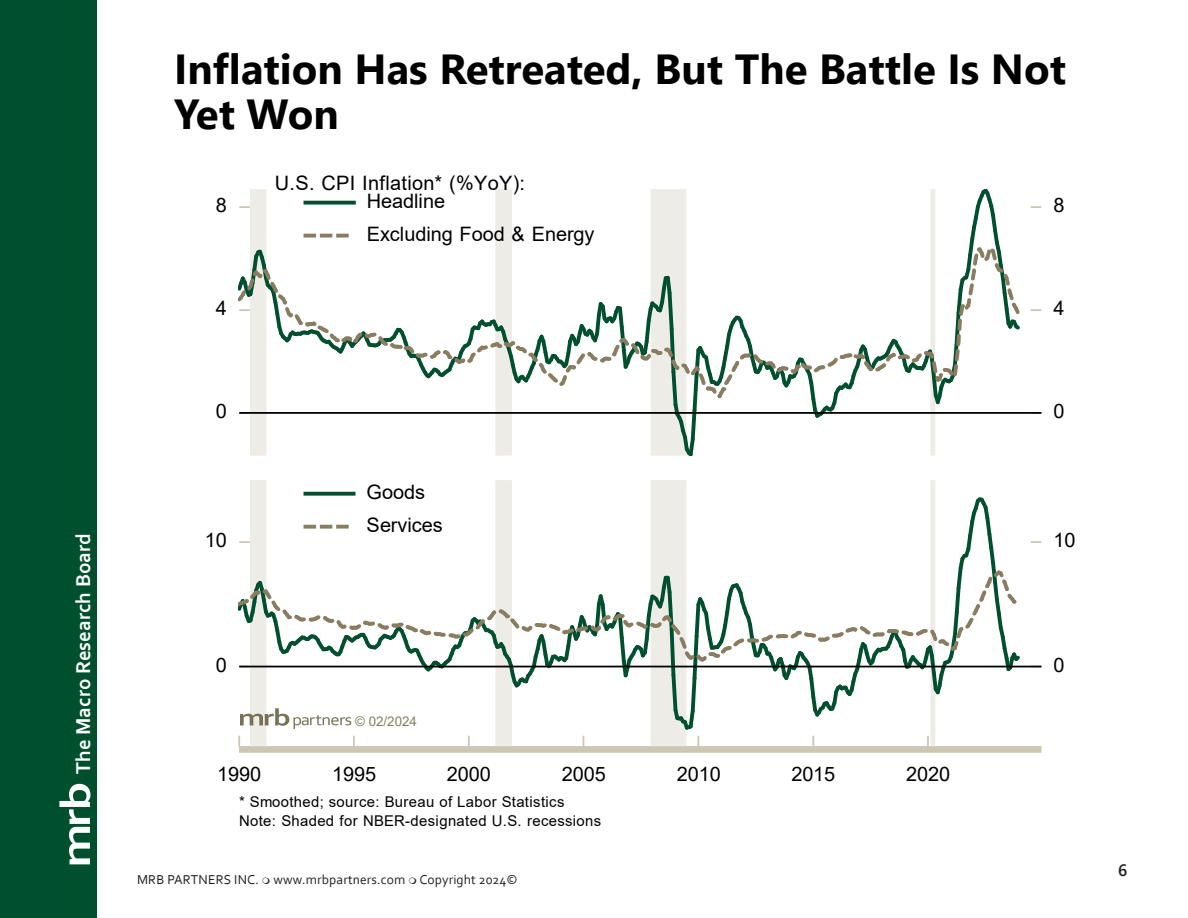
<style>
.page{position:relative;width:1188px;height:918px;background:#fff}
.page>*{position:absolute;margin:0;border:0;box-sizing:border-box;transform-origin:0 0}
.t1{font:700 43.2px "Corbel";color:#fff;scale:1.2 1}
.Paragraph_Style_1{font:700 42px/45px "Segoe UI";color:#000}
.t2{font:700 21px "Corbel";color:#fff}
.t3{font:19.95px/33px "Arial";letter-spacing:-.005em;color:#000}
.t4{font:19.95px "Arial";letter-spacing:.015em;color:#000}
.t5{font:600 16.5px "Segoe UI";color:#231f20}
.t6{font:14.85px/19px "Arial";letter-spacing:.025em;color:#000}
.t7{font:13.5px "Corbel";letter-spacing:.01em;color:#231f20}
.Slug{font:13.35px "Arial";color:#887e60}
.s1{font-size:43.2px}
</style>
<div class="page">
<div style="left:0;top:0;width:97px;height:918px;background:#00502f"></div>
<svg style="left:1031px;top:309px;width:10px;height:2px"></svg>
<svg style="left:1031px;top:206px;width:10px;height:2px"></svg>
<hr style="left:239px;top:412px;width:802px;height:2px;background:#000">
<svg style="left:238px;top:189px;width:785px;height:267px"></svg>
<div style="left:251px;top:481px;width:15px;height:265px;background:#edece7"></div>
<div style="left:496px;top:481px;width:15px;height:265px;background:#edece7"></div>
<div style="left:651px;top:481px;width:35px;height:265px;background:#edece7"></div>
<div style="left:931px;top:480px;width:4px;height:266px;border:1px solid #edece7"></div>
<svg style="left:1031px;top:541px;width:10px;height:2px"></svg>
<div style="left:242px;top:746px;width:796px;height:7px;background:#cdc6b3"></div>
<hr style="left:239px;top:666px;width:802px;height:1px;background:#000">
<hr style="left:305px;top:492px;width:49px;height:4px;background:#00502f">
<svg style="left:238px;top:494px;width:785px;height:252px"></svg>
<h3 class="t2" style="left:70px;top:811px;width:279px;rotate:-90deg"><span class="s1">b</span> The Macro Research Board</h3>
<h1 class="t1" style="left:49px;top:868px;width:50px;rotate:-90deg">mr</h1>
<p class="Paragraph_Style_1" style="left:174px;top:43px;width:893px">Inflation Has Retreated, But The Battle Is Not<br>Yet Won</p>
<p class="t3" style="left:216px;top:189px;width:13px">8</p>
<p class="t4" style="left:275px;top:169px;width:252px">U.S. CPI Inflation* (%YoY):</p>
<p class="t3" style="left:367px;top:184px;width:80px">Headline</p>
<p class="t3" style="left:1054px;top:189px;width:13px">8</p>
<p class="t3" style="left:367px;top:217px;width:229px">Excluding Food &amp; Energy</p>
<p class="t3" style="left:216px;top:292px;width:13px">4</p>
<p class="t3" style="left:1054px;top:292px;width:13px">4</p>
<p class="t3" style="left:216px;top:395px;width:13px">0</p>
<p class="t3" style="left:1054px;top:395px;width:13px">0</p>
<p class="t3" style="left:205px;top:524px;width:24px">10</p>
<p class="t3" style="left:367px;top:475px;width:78px">Goods<br>Services</p>
<p class="t3" style="left:1054px;top:524px;width:24px">10</p>
<p class="t3" style="left:216px;top:648px;width:13px">0</p>
<p class="t3" style="left:1054px;top:648px;width:13px">0</p>
<p class="Slug" style="left:355px;top:712px;width:63px">© 02/2024</p>
<p class="t3" style="left:217px;top:757px;width:46px">1990</p>
<p class="t3" style="left:332px;top:757px;width:46px">1995</p>
<p class="t3" style="left:447px;top:757px;width:46px">2000</p>
<p class="t3" style="left:562px;top:757px;width:46px">2005</p>
<p class="t3" style="left:677px;top:757px;width:46px">2010</p>
<p class="t3" style="left:791px;top:757px;width:46px">2015</p>
<p class="t3" style="left:906px;top:757px;width:46px">2020</p>
<p class="t6" style="left:239px;top:792px;width:364px">* Smoothed; source: Bureau of Labor Statistics<br>Note: Shaded for NBER-designated U.S. recessions</p>
<p class="t7" style="left:137px;top:871px;width:382px">MRB PARTNERS INC. www.mrbpartners.com Copyright 2024©</p>
<p class="t5" style="left:1118px;top:855px;width:11px">6</p>
</div>
